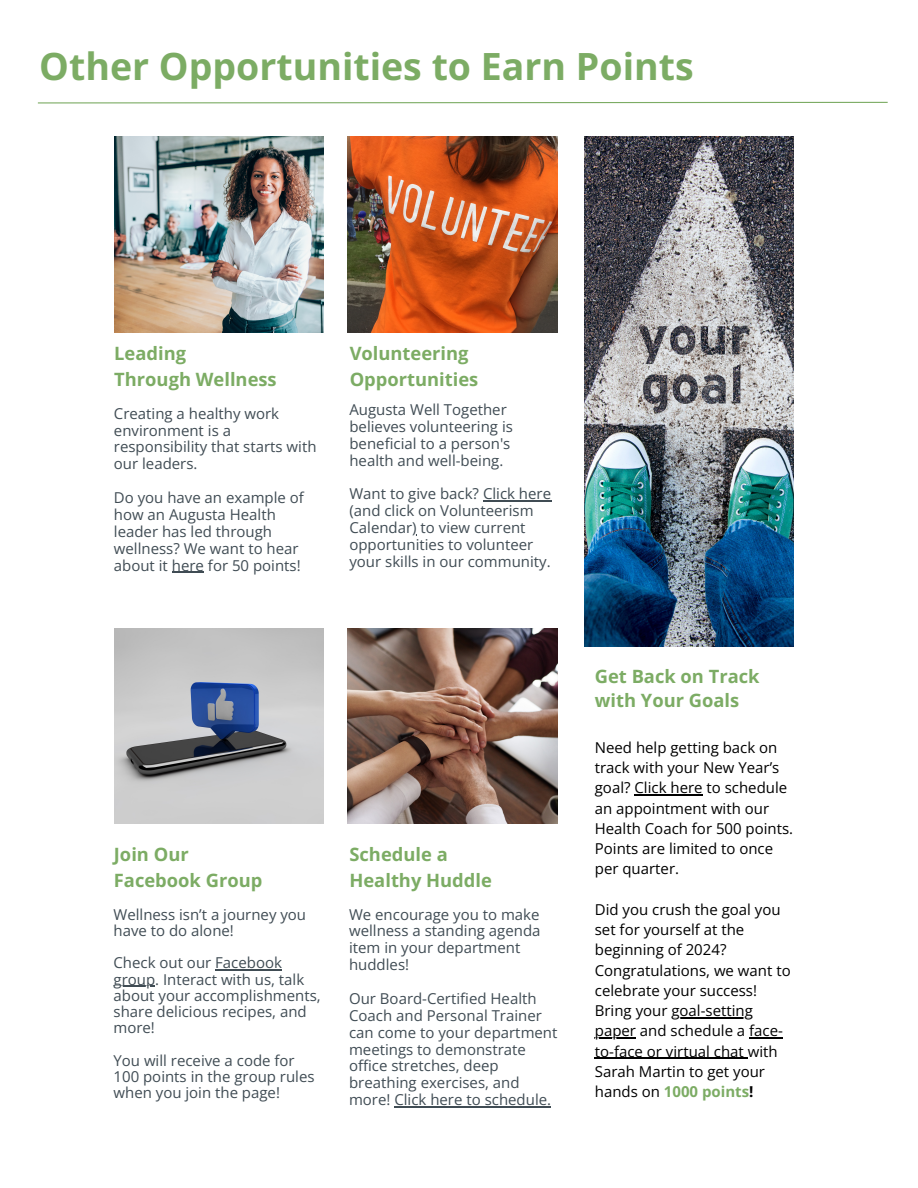
<style>
.page{position:relative;width:918px;height:1188px;background:#fff}
.page>*{position:absolute;margin:0;border:0;box-sizing:border-box;transform-origin:0 0}
.t1{font:700 37.5px "Open Sans";color:#7cac64}
.t2{font:700 18.3px/25.7px "Open Sans";color:#7cac64}
.t3{font:15px/16.8px "Open Sans";color:#404c54}
.t4{font:15px/20.2px "Open Sans";color:#000}
.s1{font-weight:700;color:#7cac64}
.s2{font-weight:700}
</style>
<div class="page">
<hr style="left:635px;top:794px;width:68px;height:2px;background:#000">
<hr style="left:671px;top:1017px;width:82px;height:1px;background:#000">
<hr style="left:595px;top:1037px;width:41px;height:2px;background:#000">
<hr style="left:749px;top:1037px;width:34px;height:2px;background:#000">
<hr style="left:595px;top:1058px;width:153px;height:1px;background:#000">
<img style="left:114px;top:136px;width:210px;height:196px">
<img style="left:114px;top:628px;width:210px;height:196px">
<img style="left:348px;top:136px;width:209px;height:196px">
<img style="left:585px;top:136px;width:209px;height:510px">
<img style="left:348px;top:628px;width:209px;height:196px">
<hr style="left:483px;top:500px;width:68px;height:2px;background:#404c54">
<svg style="left:172px;top:572px;width:32px;height:1px"></svg>
<hr style="left:215px;top:970px;width:67px;height:1px;background:#404c54">
<hr style="left:114px;top:986px;width:41px;height:1px;background:#404c54">
<hr style="left:394px;top:1106px;width:157px;height:1px;background:#404c54">
<svg style="left:37px;top:101px;width:851px;height:3px"></svg>
<h1 class="t1" style="left:39px;top:40px;width:656px">Other Opportunities to Earn Points</h1>
<p class="t2" style="left:114px;top:340px;width:164px">Leading<br>Through Wellness</p>
<p class="t3" style="left:114px;top:404px;width:204px">Creating a healthy work environment is a responsibility that starts with our leaders.</p>
<p class="t3" style="left:114px;top:489px;width:191px">Do you have an example of how an Augusta Health leader has led through wellness? We want to hear about it here for 50 points!</p>
<p class="t2" style="left:350px;top:340px;width:130px">Volunteering<br>Opportunities</p>
<p class="t3" style="left:349px;top:401px;width:165px">Augusta Well Together believes volunteering is beneficial to a person's health and well-being.</p>
<p class="t3" style="left:349px;top:485px;width:203px">Want to give back? Click here (and click on Volunteerism<br>Calendar) to view current opportunities to volunteer your skills in our community.</p>
<p class="t2" style="left:114px;top:841px;width:150px">Join Our<br>Facebook Group</p>
<p class="t3" style="left:114px;top:906px;width:194px;line-height:16.2px">Wellness isn’t a journey you have to do alone!</p>
<p class="t3" style="left:114px;top:954px;width:209px;line-height:16.2px">Check out our Facebook group. Interact with us, talk about your accomplishments, share delicious recipes, and more!</p>
<p class="t3" style="left:114px;top:1052px;width:203px;line-height:16.2px">You will receive a code for<br>100 points in the group rules when you join the page!</p>
<p class="t2" style="left:349px;top:841px;width:144px">Schedule a<br>Healthy Huddle</p>
<p class="t3" style="left:349px;top:905px;width:193px">We encourage you to make wellness a standing agenda item in your department huddles!</p>
<p class="t3" style="left:349px;top:990px;width:210px">Our Board-Certified Health<br>Coach and Personal Trainer can come to your department meetings to demonstrate office stretches, deep breathing exercises, and more! Click here to schedule.</p>
<p class="t2" style="left:595px;top:663px;width:166px;line-height:24.8px">Get Back on Track with Your Goals</p>
<p class="t4" style="left:595px;top:737px;width:200px">Need help getting back on track with your New Year’s goal? Click here to schedule an appointment with our<br>Health Coach for 500 points.<br>Points are limited to once per quarter.</p>
<p class="t4" style="left:595px;top:899px;width:197px">Did you crush the goal you set for yourself at the beginning of 2024?<br>Congratulations, we want to celebrate your success!<br>Bring your goal-setting paper and schedule a face&shy;to-face or virtual chat with<br>Sarah Martin to get your hands on <span class="s1">1000 points</span><span class="s2">!</span></p>
</div>
